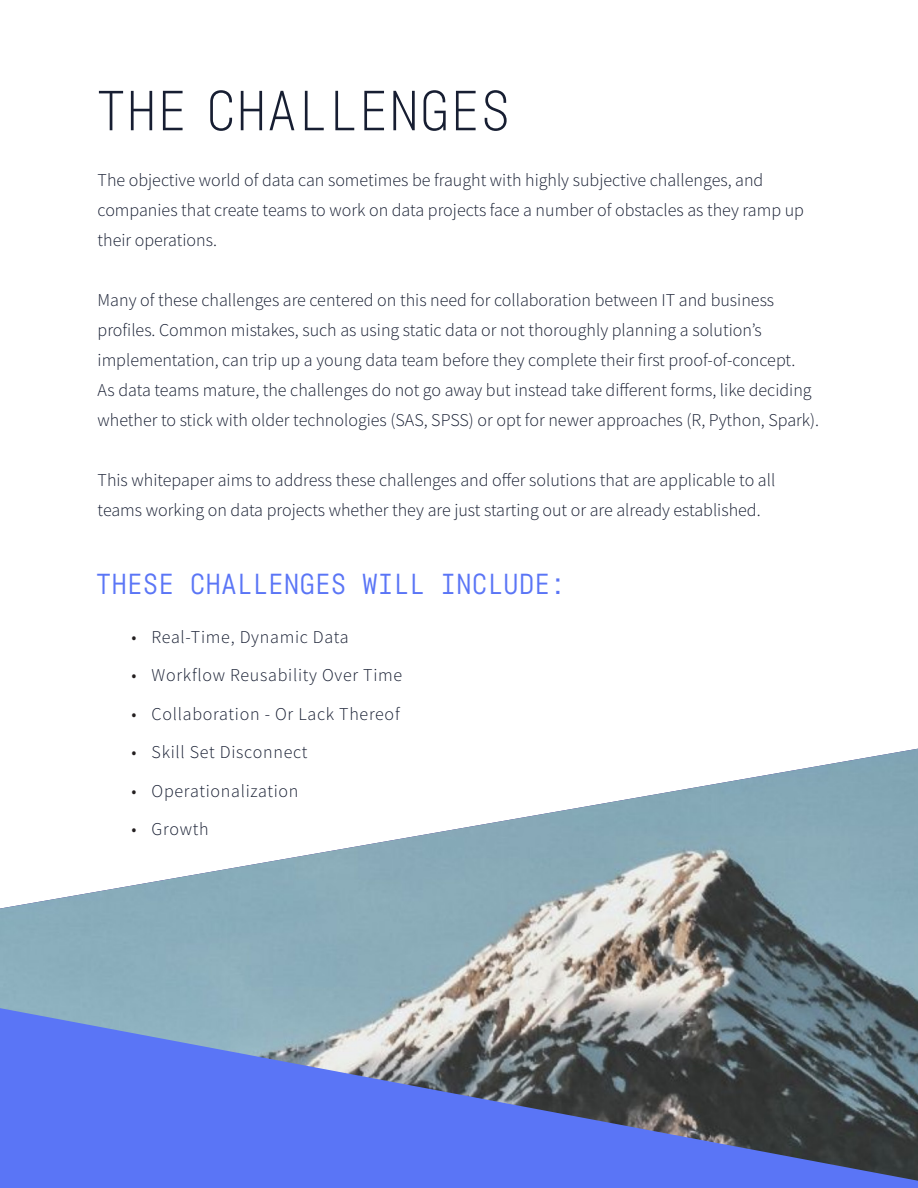
<style>
.page{position:relative;width:918px;height:1188px;background:#fff}
.page>*{position:absolute;margin:0;border:0;box-sizing:border-box;transform-origin:0 0}
.t1{font:300 55.5px "Fabrikat Mono";color:#171e32}
.Subtitle{font:28.5px "Fabrikat Mono";color:#5a75f6}
.Txt{font:300 18px/30px "Source Sans Pro";color:#171e32}
.Txt-2{font:300 18px "Source Sans Pro";letter-spacing:.04em;color:#171e32}
.s1{color:#231f20}
</style>
<div class="page">
<img style="left:0;top:749px;width:918px;height:259px">
<svg style="left:0;top:1008px;width:918px;height:180px;background:#5f72b6"></svg>
<p class="t1" style="left:96px;top:77px;width:417px">THE CHALLENGES</p>
<p class="Txt" style="left:98px;top:165px;width:708px">The objective world of data can sometimes be fraught with highly subjective challenges, and companies that create teams to work on data projects face a number of obstacles as they ramp up their operations.</p>
<p class="Txt" style="left:98px;top:285px;width:723px">Many of these challenges are centered on this need for collaboration between IT and business profiles. Common mistakes, such as using static data or not thoroughly planning a solution’s implementation, can trip up a young data team before they complete their first proof-of-concept.<br>As data teams mature, the challenges do not go away but instead take different forms, like deciding whether to stick with older technologies (SAS, SPSS) or opt for newer approaches (R, Python, Spark).</p>
<p class="Txt" style="left:98px;top:465px;width:679px">This whitepaper aims to address these challenges and offer solutions that are applicable to all teams working on data projects whether they are just starting out or are already established.</p>
<p class="Subtitle" style="left:96px;top:567px;width:471px">THESE CHALLENGES WILL INCLUDE:</p>
<p class="Txt-2" style="left:132px;top:626px;width:219px"><span class="s1">•</span> Real-Time, Dynamic Data</p>
<p class="Txt-2" style="left:132px;top:664px;width:272px"><span class="s1">•</span> Workflow Reusability Over Time</p>
<p class="Txt-2" style="left:132px;top:703px;width:270px"><span class="s1">•</span> Collaboration - Or Lack Thereof</p>
<p class="Txt-2" style="left:132px;top:741px;width:177px"><span class="s1">•</span> Skill Set Disconnect</p>
<p class="Txt-2" style="left:132px;top:780px;width:168px"><span class="s1">•</span> Operationalization</p>
<p class="Txt" style="left:132px;top:814px;width:79px"><span class="s1">•</span> Growth</p>
</div>
